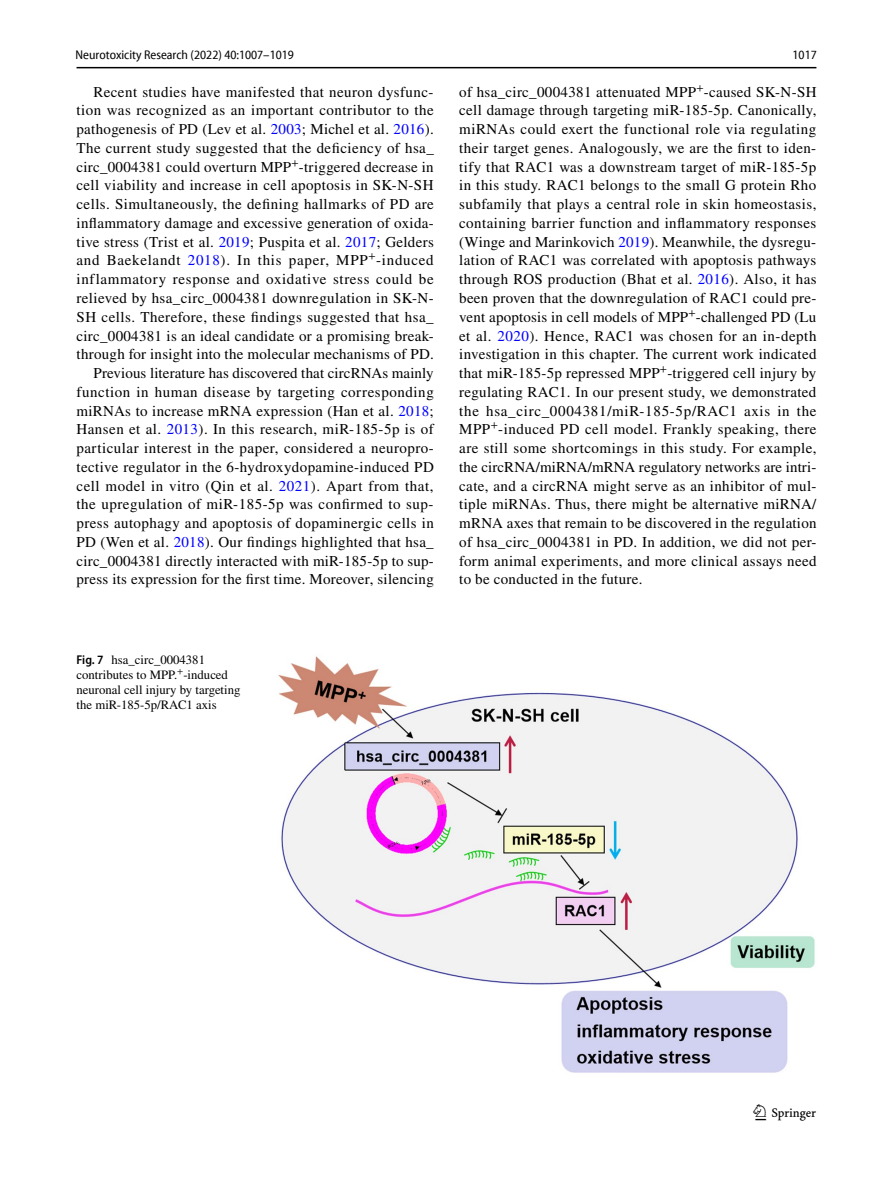
<style>
.page{position:relative;width:893px;height:1187px;background:#fff}
.page>*{position:absolute;margin:0;border:0;box-sizing:border-box;transform-origin:0 0}
.t1{font:22.5px "Springnew Regular 3";color:#000}
.t2{font:15px/18.8px "STIX";letter-spacing:.025em;color:#000;text-align:right}
.t3{font:12.75px/15px "STIX";color:#000}
.t4{font:semi-condensed 12.75px "Myriad Pro Unic";color:#000}
.s1{color:#00f}
.s2{font-family:"Myriad Pro";font-weight:600;font-stretch:semi-condensed}
</style>
<div class="page">
<hr style="left:77px;top:67px;width:739px;height:1px;background:#000">
<img style="left:278px;top:656px;width:537px;height:417px">
<p class="t4" style="left:76px;top:50px;width:220px">Neurotoxicity Research (2022) 40:1007–1019</p>
<p class="t4" style="left:792px;top:50px;width:26px">1017</p>
<p class="t2" style="left:77px;top:83px;width:359px">Recent studies have manifested that neuron dysfunc&shy;tion was recognized as an important contributor to the pathogenesis of PD (Lev et al. <span class="s1">2003</span>; Michel et al. <span class="s1">2016</span>).<br>The current study suggested that the deficiency of hsa_ circ_0004381 could overturn MPP<sup>+</sup>-triggered decrease in cell viability and increase in cell apoptosis in SK-N-SH cells. Simultaneously, the defining hallmarks of PD are inflammatory damage and excessive generation of oxida&shy;tive stress (Trist et al. <span class="s1">2019</span>; Puspita et al. <span class="s1">2017</span>; Gelders and Baekelandt <span class="s1">2018</span>). In this paper, MPP<sup>+</sup>-induced inflammatory response and oxidative stress could be relieved by hsa_circ_0004381 downregulation in SK-N-SH cells. Therefore, these findings suggested that hsa_ circ_0004381 is an ideal candidate or a promising break&shy;through for insight into the molecular mechanisms of PD.<br>Previous literature has discovered that circRNAs mainly function in human disease by targeting corresponding miRNAs to increase mRNA expression (Han et al. <span class="s1">2018</span>; Hansen et al. <span class="s1">2013</span>). In this research, miR-185-5p is of particular interest in the paper, considered a neuropro&shy;tective regulator in the 6-hydroxydopamine-induced PD cell model in vitro (Qin et al. <span class="s1">2021</span>). Apart from that, the upregulation of miR-185-5p was confirmed to sup&shy;press autophagy and apoptosis of dopaminergic cells in PD (Wen et al. <span class="s1">2018</span>). Our findings highlighted that hsa_ circ_0004381 directly interacted with miR-185-5p to sup&shy;press its expression for the first time. Moreover, silencing</p>
<p class="t2" style="left:459px;top:83px;width:359px;text-align:justify">of hsa_circ_0004381 attenuated MPP<sup>+</sup>-caused SK-N-SH cell damage through targeting miR-185-5p. Canonically, miRNAs could exert the functional role via regulating their target genes. Analogously, we are the first to iden&shy;tify that RAC1 was a downstream target of miR-185-5p in this study. RAC1 belongs to the small G protein Rho subfamily that plays a central role in skin homeostasis, containing barrier function and inflammatory responses (Winge and Marinkovich <span class="s1">2019</span>). Meanwhile, the dysregu&shy;lation of RAC1 was correlated with apoptosis pathways through ROS production (Bhat et al. <span class="s1">2016</span>). Also, it has been proven that the downregulation of RAC1 could pre&shy;vent apoptosis in cell models of MPP<sup>+</sup>-challenged PD (Lu et al. <span class="s1">2020</span>). Hence, RAC1 was chosen for an in-depth investigation in this chapter. The current work indicated that miR-185-5p repressed MPP<sup>+</sup>-triggered cell injury by regulating RAC1. In our present study, we demonstrated the hsa_circ_0004381/miR-185-5p/RAC1 axis in the MPP<sup>+</sup>-induced PD cell model. Frankly speaking, there are still some shortcomings in this study. For example, the circRNA/miRNA/mRNA regulatory networks are intri&shy;cate, and a circRNA might serve as an inhibitor of mul&shy;tiple miRNAs. Thus, there might be alternative miRNA/ mRNA axes that remain to be discovered in the regulation of hsa_circ_0004381 in PD. In addition, we did not per&shy;form animal experiments, and more clinical assays need to be conducted in the future.</p>
<p class="t3" style="left:77px;top:653px;width:165px"><span class="s2">Fig. 7</span> hsa_circ_0004381 contributes to MPP.<sup>+</sup>-induced neuronal cell injury by targeting the miR-185-5p/RAC1 axis</p>
<h1 class="t1" style="left:755px;top:1104px;width:62px">1 3</h1>
</div>
